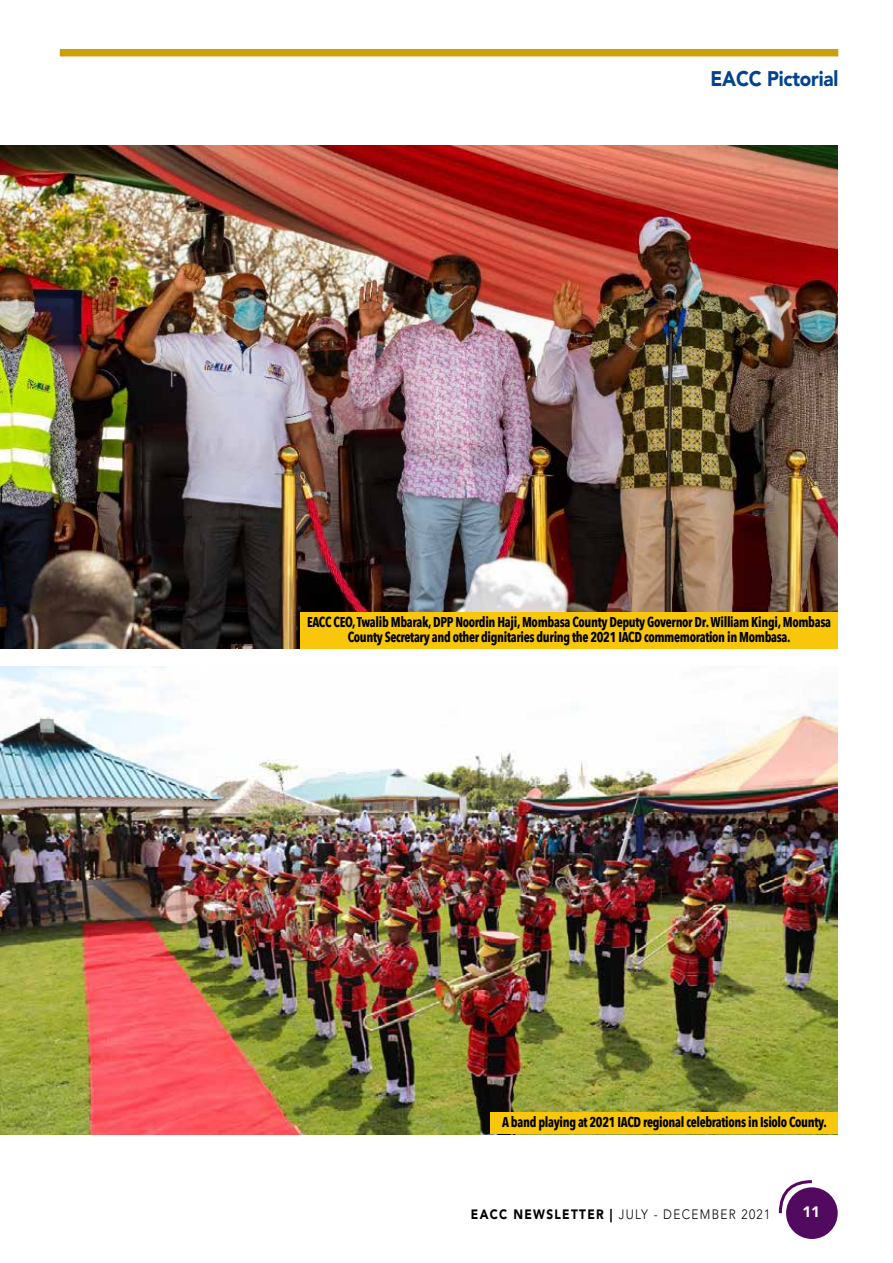
<style>
.page{position:relative;width:893px;height:1263px;background:#fff}
.page>*{position:absolute;margin:0;border:0;box-sizing:border-box;transform-origin:0 0}
.t1{font:900 21px "Avenir LT Std";letter-spacing:-.01em;color:#03428e;scale:.9 1}
.t2{font:900 15px "Avenir LT Std";color:#fff}
.t3{font:700 14.25px/15.8px "Avenir Next Condensed";letter-spacing:-.025em;color:#000;text-align:center;scale:.9 1}
.t4{font:300 13.5px "Avenir LT Std";letter-spacing:.11em;color:#000;scale:.88 1}
.s1{font-weight:900}
</style>
<div class="page">
<div style="left:786px;top:1187px;width:52px;height:52px;background:#520a61;border-radius:50%"></div>
<svg style="left:778px;top:1180px;width:37px;height:36px"></svg>
<div style="left:60px;top:49px;width:778px;height:7px;background:#cd9e0c"></div>
<img style="left:0;top:146px;width:838px;height:503px">
<img style="left:0;top:666px;width:838px;height:468px">
<div style="left:491px;top:1112px;width:347px;height:22px;background:#f8c70b"></div>
<div style="left:300px;top:612px;width:538px;height:37px;background:#f8c70b"></div>
<h1 class="t1" style="left:711px;top:66px;width:143px">EACC PICTORIAL</h1>
<p class="t3" style="left:307px;top:614px;width:584px">EACC CEO, Twalib Mbarak, DPP Noordin Haji, Mombasa County Deputy Governor Dr. William Kingi, Mombasa<br>County Secretary and other dignitaries during the 2021 IACD commemoration in Mombasa.</p>
<p class="t3" style="left:502px;top:1114px;width:362px">A band playing at 2021 IACD regional celebrations in Isiolo County.</p>
<p class="t4" style="left:471px;top:1207px;width:342px"><span class="s1">EACC NEWSLETTER |</span> JULY - DECEMBER 2021</p>
<p class="t2" style="left:802px;top:1202px;width:19px">11</p>
</div>
